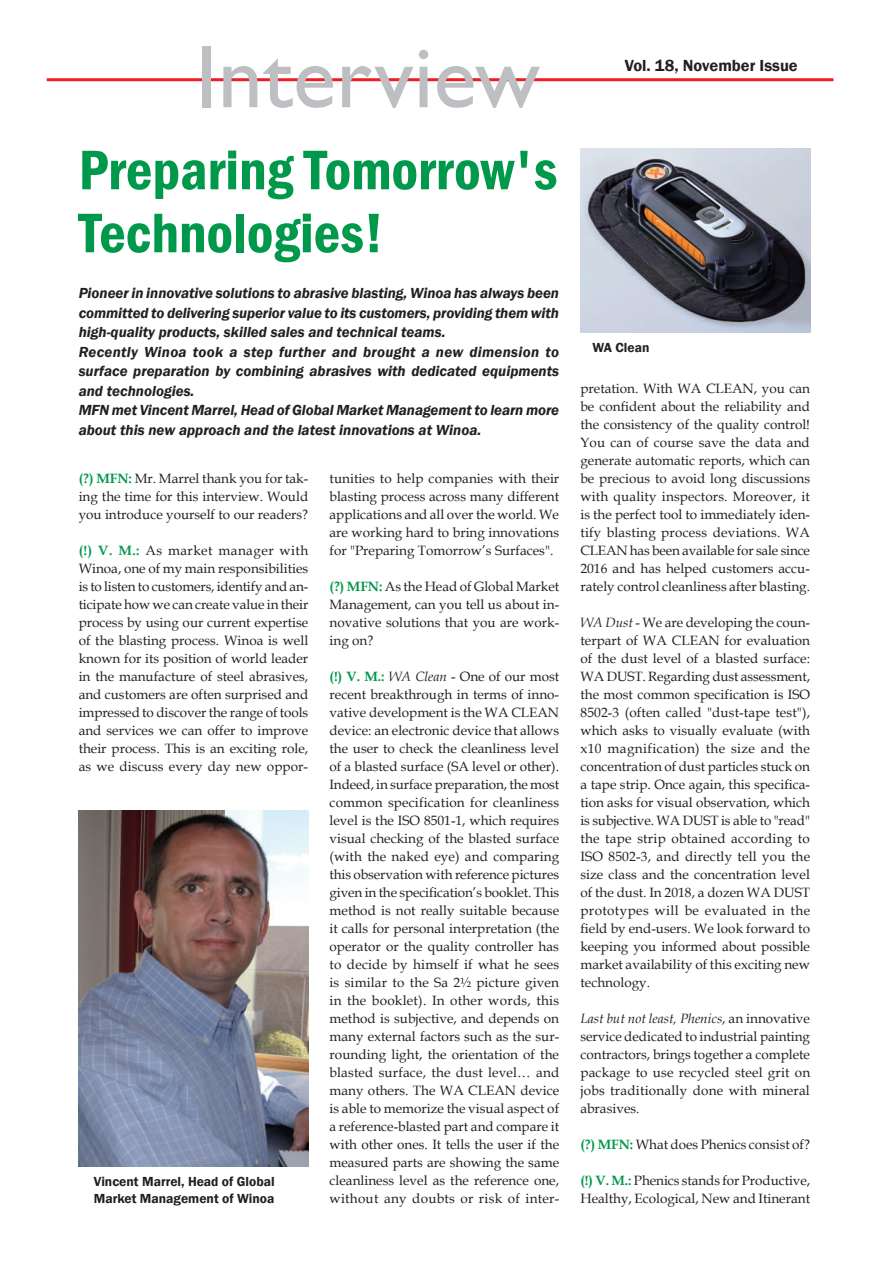
<style>
.page{position:relative;width:893px;height:1263px;background:#fff}
.page>*{position:absolute;margin:0;border:0;box-sizing:border-box;transform-origin:0 0}
.t1{font:90px "Gill Sans";color:#bebfc2}
.t2{font:600 condensed 57.75px/63px "Franklin Gothic";color:#00984a}
.t3{font:600 16.5px "Franklin Gothic";color:#231f20}
.t4{font:italic 600 15px/19.5px "Franklin Gothic";color:#231f20}
.t5{font:13.5px/18px "Book Antiqua";color:#231f20;text-align:justify}
.t6{font:600 13.5px/16.5px "Franklin Gothic";color:#231f20}
.s1{font-weight:700;color:#00984a}
.s2{font-style:italic}
</style>
<div class="page">
<hr style="left:47px;top:78px;width:786px;height:3px;background:#ee1d23">
<img style="left:580px;top:149px;width:230px;height:183px">
<img style="left:79px;top:810px;width:229px;height:356px">
<h1 class="t1" style="left:195px;top:25px;width:346px">Interview</h1>
<h2 class="t2" style="left:79px;top:138px;width:480px">Preparing Tomorrow's<br>Technologies!</h2>
<p class="t4" style="left:79px;top:283px;width:482px">Pioneer in innovative solutions to abrasive blasting, Winoa has always been committed to delivering superior value to its customers, providing them with high-quality products, skilled sales and technical teams.<br>Recently Winoa took a step further and brought a new dimension to surface preparation by combining abrasives with dedicated equipments and technologies.<br>MFN met Vincent Marrel, Head of Global Market Management to learn more about this new approach and the latest innovations at Winoa.</p>
<p class="t5" style="left:79px;top:469px;width:231px"><span class="s1">(?) MFN:</span> Mr. Marrel thank you for tak&shy;ing the time for this interview. Would you introduce yourself to our readers?</p>
<p class="t5" style="left:79px;top:541px;width:231px"><span class="s1">(!) V. M.:</span> As market manager with Winoa, one of my main responsibilities is to listen to customers, identify and an&shy;ticipate how we can create value in their process by using our current expertise of the blasting process. Winoa is well known for its position of world leader in the manufacture of steel abrasives, and customers are often surprised and impressed to discover the range of tools and services we can offer to improve their process. This is an exciting role, as we discuss every day new oppor-</p>
<p class="t6" style="left:94px;top:1174px;width:182px">Vincent Marrel, Head of Global<br>Market Management of Winoa</p>
<p class="t5" style="left:330px;top:469px;width:231px">tunities to help companies with their blasting process across many different applications and all over the world. We are working hard to bring innovations for "Preparing Tomorrow’s Surfaces".</p>
<p class="t5" style="left:330px;top:577px;width:231px"><span class="s1">(?) MFN:</span> As the Head of Global Market Management, can you tell us about in&shy;novative solutions that you are work&shy;ing on?</p>
<p class="t5" style="left:330px;top:667px;width:231px"><span class="s1">(!) V. M.:</span> <span class="s2">WA Clean</span> - One of our most recent breakthrough in terms of inno&shy;vative development is the WA CLEAN device: an electronic device that allows the user to check the cleanliness level of a blasted surface (SA level or other).<br>Indeed, in surface preparation, the most common specification for cleanliness level is the ISO 8501-1, which requires visual checking of the blasted surface (with the naked eye) and comparing this observation with reference pictures given in the specification’s booklet. This method is not really suitable because it calls for personal interpretation (the operator or the quality controller has to decide by himself if what he sees is similar to the Sa 2½ picture given in the booklet). In other words, this method is subjective, and depends on many external factors such as the sur&shy;rounding light, the orientation of the blasted surface, the dust level… and many others. The WA CLEAN device is able to memorize the visual aspect of a reference-blasted part and compare it with other ones. It tells the user if the measured parts are showing the same cleanliness level as the reference one, without any doubts or risk of inter-</p>
<p class="t3" style="left:625px;top:55px;width:175px">Vol. 18, November Issue</p>
<p class="t6" style="left:592px;top:340px;width:58px">WA Clean</p>
<p class="t5" style="left:580px;top:379px;width:231px">pretation. With WA CLEAN, you can be confident about the reliability and the consistency of the quality control!<br>You can of course save the data and generate automatic reports, which can be precious to avoid long discussions with quality inspectors. Moreover, it is the perfect tool to immediately iden&shy;tify blasting process deviations. WA CLEAN has been available for sale since 2016 and has helped customers accu&shy;rately control cleanliness after blasting.</p>
<p class="t5" style="left:580px;top:613px;width:231px"><span class="s2">WA Dust</span> - We are developing the coun&shy;terpart of WA CLEAN for evaluation of the dust level of a blasted surface:<br>WA DUST. Regarding dust assessment, the most common specification is ISO 8502-3 (often called "dust-tape test"), which asks to visually evaluate (with x10 magnification) the size and the concentration of dust particles stuck on a tape strip. Once again, this specifica&shy;tion asks for visual observation, which is subjective. WA DUST is able to "read" the tape strip obtained according to ISO 8502-3, and directly tell you the size class and the concentration level of the dust. In 2018, a dozen WA DUST prototypes will be evaluated in the field by end-users. We look forward to keeping you informed about possible market availability of this exciting new technology.</p>
<p class="t5" style="left:580px;top:1009px;width:231px"><span class="s2">Last but not least, Phenics</span>, an innovative service dedicated to industrial painting contractors, brings together a complete package to use recycled steel grit on jobs traditionally done with mineral abrasives.</p>
<p class="t5" style="left:580px;top:1135px;width:231px"><span class="s1">(?) MFN:</span> What does Phenics consist of?</p>
<p class="t5" style="left:580px;top:1171px;width:231px"><span class="s1">(!) V. M.:</span> Phenics stands for Productive,<br>Healthy, Ecological, New and Itinerant</p>
</div>
